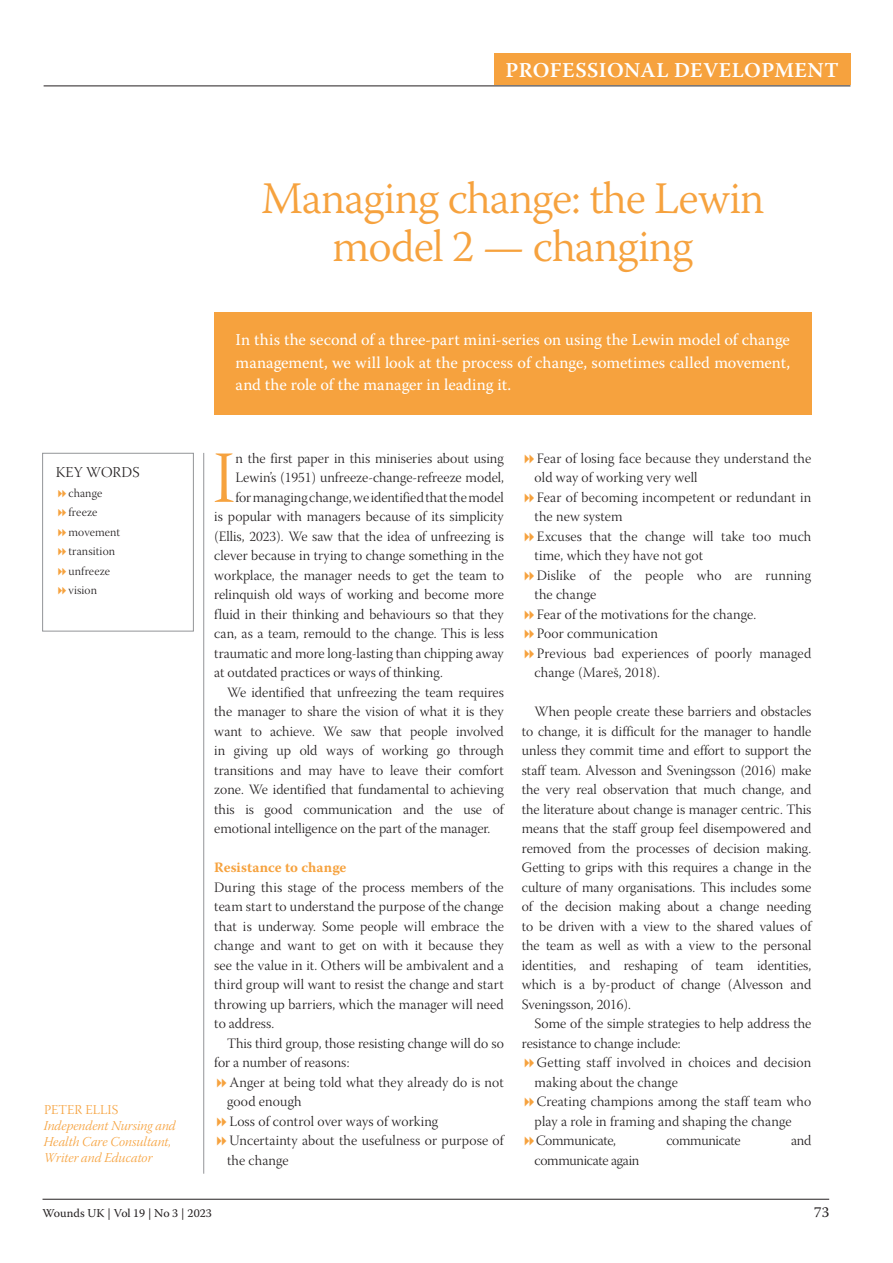
<style>
.page{position:relative;width:893px;height:1263px;background:#fff}
.page>*{position:absolute;margin:0;border:0;box-sizing:border-box;transform-origin:0 0}
.First_paragraph{font:73.35px "Warnock Pro Light Subh";color:#f6a23e}
.Article_title{font:300 45px/48px "Warnock Pro";letter-spacing:-.025em;color:#f6a23e;text-align:center}
.t1{font:600 21px "Warnock Pro";letter-spacing:.02em;color:#fff}
.Abstract{font:16.5px/22.5px "Warnock Pro";letter-spacing:-.005em;color:#fff;text-align:justify}
.t2{font:15px "Warnock Pro Light Subh";letter-spacing:.01em;color:#231f20}
.t3{font:15px "Warnock Pro";color:#231f20}
.Paragraph_indented{font:14.25px/19.5px "Warnock Pro Light Subh";letter-spacing:.01em;color:#231f20}
.First_paragraph-2{font:14.25px "Warnock Pro Light Subh";color:#231f20}
.Paragraph_non-indent{font:14.25px/19.5px "Warnock Pro Light Subh";letter-spacing:.005em;color:#231f20;text-align:justify}
.Paragraph_indented-2{font:14.25px "Warnock Pro Light Subh";letter-spacing:-.02em;color:#231f20}
.B-head{font:700 14.25px "Warnock Pro";letter-spacing:.005em;color:#f6a23e}
.Author_s_details{font:13.5px/16.2px "Warnock Pro Light It Subh";color:#f6a23e}
.Author_s_details_nam{font:13.5px "Warnock Pro Light Subh";letter-spacing:.01em;color:#f6a23e}
.t4{font:12px "Warnock Pro Light Subh";letter-spacing:.01em;color:#231f20}
.t5{font:12px "Warnock Pro";letter-spacing:-.005em;color:#231f20}
</style>
<div class="page">
<hr style="left:43px;top:1199px;width:786px;height:1px;background:#231f20">
<div style="left:494px;top:54px;width:356px;height:31px;background:#f6a23e"></div>
<hr style="left:44px;top:86px;width:806px;height:1px;background:#231f20">
<hr style="left:203px;top:453px;width:1px;height:721px;background:#939598">
<div style="left:214px;top:312px;width:597px;height:103px;background:#f6a23e"></div>
<div style="left:42px;top:453px;width:152px;height:178px;border:1px solid #939598"></div>
<h3 class="t1" style="left:505px;top:58px;width:335px">PROFESSIONAL DEVELOPMENT</h3>
<p class="Article_title" style="left:261px;top:174px;width:505px">Managing change: the Lewin model 2 — changing</p>
<p class="t2" style="left:56px;top:464px;width:85px">KEY WORDS</p>
<p class="t4" style="left:68px;top:486px;width:35px">change</p>
<p class="t4" style="left:68px;top:506px;width:30px">freeze</p>
<p class="t4" style="left:68px;top:525px;width:53px">movement</p>
<p class="t4" style="left:68px;top:545px;width:48px">transition</p>
<p class="t4" style="left:68px;top:564px;width:43px">unfreeze</p>
<p class="t4" style="left:68px;top:584px;width:30px">vision</p>
<p class="Author_s_details_nam" style="left:44px;top:1102px;width:76px">PETER ELLIS</p>
<p class="Author_s_details" style="left:44px;top:1119px;width:133px">Independent Nursing and<br>Health Care Consultant,<br>Writer and Educator</p>
<p class="Abstract" style="left:236px;top:328px;width:556px">In this the second of a three-part mini-series on using the Lewin model of change management, we will look at the process of change, sometimes called movement, and the role of the manager in leading it.</p>
<p class="First_paragraph" style="left:213px;top:438px;width:24px">I</p>
<p class="First_paragraph-2" style="left:235px;top:450px;width:270px">n the first paper in this miniseries about using</p>
<p class="First_paragraph-2" style="left:235px;top:470px;width:270px">Lewin’s (1951) unfreeze-change-refreeze model,</p>
<p class="First_paragraph-2" style="left:235px;top:489px;width:270px">for managing change, we identified that the model</p>
<p class="First_paragraph-2" style="left:214px;top:509px;width:291px">is popular with managers because of its simplicity</p>
<p class="First_paragraph-2" style="left:214px;top:528px;width:291px">(Ellis, 2023). We saw that the idea of unfreezing is</p>
<p class="First_paragraph-2" style="left:214px;top:548px;width:291px">clever because in trying to change something in the</p>
<p class="First_paragraph-2" style="left:214px;top:567px;width:291px">workplace, the manager needs to get the team to</p>
<p class="First_paragraph-2" style="left:214px;top:587px;width:291px">relinquish old ways of working and become more</p>
<p class="First_paragraph-2" style="left:214px;top:606px;width:291px">fluid in their thinking and behaviours so that they</p>
<p class="First_paragraph-2" style="left:214px;top:626px;width:291px">can, as a team, remould to the change. This is less</p>
<p class="First_paragraph-2" style="left:214px;top:645px;width:291px">traumatic and more long-lasting than chipping away</p>
<p class="First_paragraph-2" style="left:214px;top:665px;width:230px">at outdated practices or ways of thinking.</p>
<p class="Paragraph_indented" style="left:214px;top:684px;width:291px;text-align:justify;text-indent:13px">We identified that unfreezing the team requires the manager to share the vision of what it is they want to achieve. We saw that people involved in giving up old ways of working go through transitions and may have to leave their comfort zone. We identified that fundamental to achieving this is good communication and the use of emotional intelligence on the part of the manager.</p>
<p class="B-head" style="left:214px;top:859px;width:134px">Resistance to change</p>
<p class="Paragraph_non-indent" style="left:214px;top:879px;width:291px">During this stage of the process members of the team start to understand the purpose of the change that is underway. Some people will embrace the change and want to get on with it because they see the value in it. Others will be ambivalent and a third group will want to resist the change and start throwing up barriers, which the manager will need to address.</p>
<p class="Paragraph_indented" style="left:214px;top:1035px;width:291px;text-indent:13px">This third group, those resisting change will do so for a number of reasons:</p>
<p class="Paragraph_indented" style="left:227px;top:1074px;width:278px">Anger at being told what they already do is not good enough</p>
<p class="Paragraph_indented" style="left:229px;top:1113px;width:210px">Loss of control over ways of working</p>
<p class="Paragraph_indented" style="left:227px;top:1133px;width:278px">Uncertainty about the usefulness or purpose of the change</p>
<p class="Paragraph_indented" style="left:535px;top:450px;width:278px">Fear of losing face because they understand the old way of working very well</p>
<p class="Paragraph_indented" style="left:535px;top:489px;width:278px">Fear of becoming incompetent or redundant in the new system</p>
<p class="Paragraph_indented" style="left:535px;top:528px;width:278px">Excuses that the change will take too much time, which they have not got</p>
<p class="Paragraph_indented" style="left:535px;top:567px;width:278px">Dislike of the people who are running the change</p>
<p class="Paragraph_indented" style="left:537px;top:606px;width:221px">Fear of the motivations for the change.</p>
<p class="Paragraph_indented" style="left:537px;top:626px;width:122px">Poor communication</p>
<p class="Paragraph_indented" style="left:535px;top:645px;width:278px">Previous bad experiences of poorly managed change (Mareš, 2018).</p>
<p class="Paragraph_indented" style="left:522px;top:704px;width:291px;text-align:justify;text-indent:13px">When people create these barriers and obstacles to change, it is difficult for the manager to handle unless they commit time and effort to support the staff team. Alvesson and Sveningsson (2016) make the very real observation that much change, and the literature about change is manager centric. This means that the staff group feel disempowered and removed from the processes of decision making.<br>Getting to grips with this requires a change in the culture of many organisations. This includes some of the decision making about a change needing to be driven with a view to the shared values of the team as well as with a view to the personal identities, and reshaping of team identities, which is a by-product of change (Alvesson and Sveningsson, 2016).</p>
<p class="Paragraph_indented" style="left:522px;top:1016px;width:291px;text-indent:13px">Some of the simple strategies to help address the resistance to change include:</p>
<p class="Paragraph_indented" style="left:535px;top:1055px;width:278px">Getting staff involved in choices and decision making about the change</p>
<p class="Paragraph_indented" style="left:535px;top:1094px;width:278px">Creating champions among the staff team who play a role in framing and shaping the change</p>
<p class="Paragraph_indented-2" style="left:536px;top:1133px;width:81px">Communicate,</p>
<p class="Paragraph_indented-2" style="left:666px;top:1133px;width:76px">communicate</p>
<p class="Paragraph_indented" style="left:791px;top:1133px;width:22px">and</p>
<p class="Paragraph_indented-2" style="left:535px;top:1152px;width:106px">communicate again</p>
<p class="t5" style="left:43px;top:1205px;width:171px">Wounds UK | Vol 19 | No 3 | 2023</p>
<p class="t3" style="left:814px;top:1203px;width:16px">73</p>
</div>
